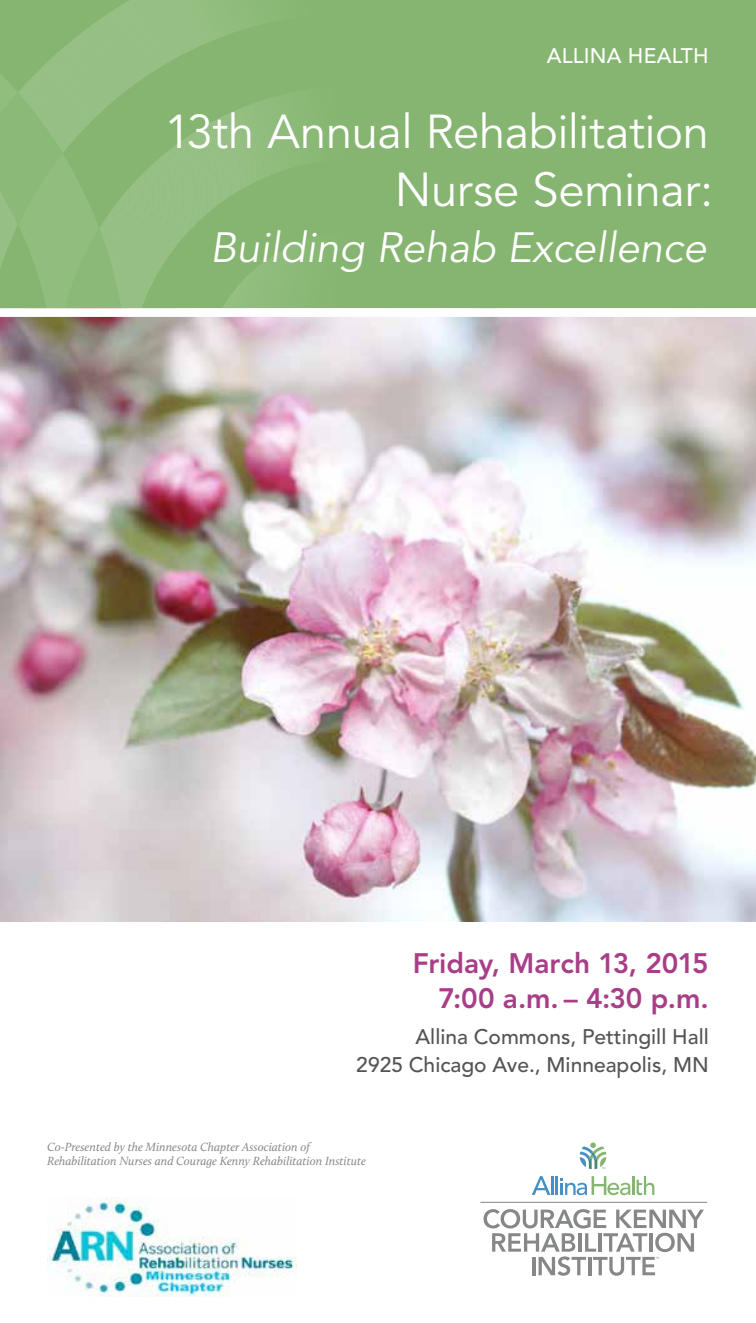
<style>
.page{position:relative;width:756px;height:1323px;background:#fff}
.page>*{position:absolute;margin:0;border:0;box-sizing:border-box;transform-origin:0 0}
.t1{font:47.25px/57.8px "Avenir LT Std";letter-spacing:-.01em;color:#fff;text-align:right}
.t2{font:italic 42px "Avenir LT Std";color:#fff}
.t3{font:800 28px/35px "Avenir LT Std";color:#a83e87;text-align:right}
.t4{font:500 21px/28px "Avenir LT Std";color:#545455;text-align:right}
.t5{font:500 21px "Avenir LT Std";letter-spacing:.01em;color:#fff}
.t6{font:italic 12.25px/14px "Calluna";color:#868787}
</style>
<div class="page">
<div style="left:0;top:0;width:756px;height:317px;background:#85b570"></div>
<svg style="left:130px;top:0;width:166px;height:308px"></svg>
<svg style="left:0;top:0;width:130px;height:308px"></svg>
<img style="left:0;top:317px;width:756px;height:604px">
<svg style="left:532px;top:1176px;width:122px;height:19px"></svg>
<svg style="left:580px;top:1142px;width:26px;height:27px"></svg>
<hr style="left:480px;top:1202px;width:227px;height:1px;background:#868787">
<svg style="left:484px;top:1209px;width:220px;height:67px"></svg>
<img style="left:47px;top:1197px;width:249px;height:100px">
<div style="left:0;top:308px;width:756px;height:9px;background:#fff"></div>
<h3 class="t5" style="left:547px;top:44px;width:164px">ALLINA HEALTH</h3>
<h1 class="t1" style="left:164px;top:104px;width:550px">13th Annual Rehabilitation<br>Nurse Seminar:</h1>
<h2 class="t2" style="left:210px;top:223px;width:498px">Building Rehab Excellence</h2>
<h3 class="t3" style="left:413px;top:946px;width:297px">Friday, March 13, 2015<br>7:00 a.m. – 4:30 p.m.</h3>
<h3 class="t4" style="left:356px;top:1023px;width:354px">Allina Commons, Pettingill Hall<br>2925 Chicago Ave., Minneapolis, MN</h3>
<p class="t6" style="left:47px;top:1139px;width:320px">Co-Presented by the Minnesota Chapter Association of<br>Rehabilitation Nurses and Courage Kenny Rehabilitation Institute</p>
</div>
